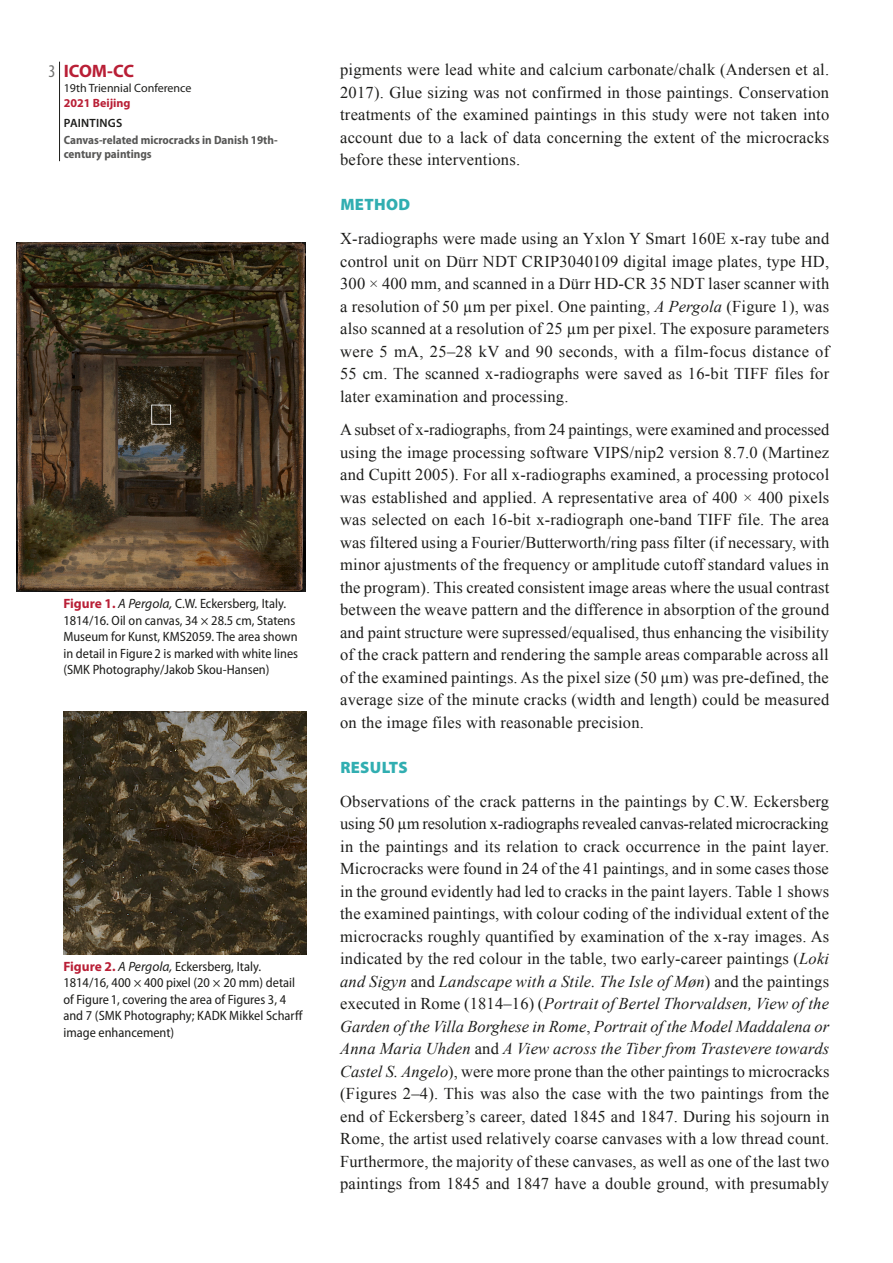
<style>
.page{position:relative;width:893px;height:1263px;background:#fff}
.page>*{position:absolute;margin:0;border:0;box-sizing:border-box;transform-origin:0 0}
.t1{font:700 18px "Myriad Pro";letter-spacing:-.015em;color:#b91f36}
.Tex-Corpo{font:16.5px/22.5px "Times New Roman";letter-spacing:.01em;color:#1d1d1b;text-align:justify}
.Tit{font:900 16.5px "Myriad Pro";letter-spacing:.02em;color:#31aeb1}
.Legenda-Imagem{font:semi-condensed 13.5px/16.5px "Myriad Pro";color:#1d1d1b}
.t2{font:700 semi-condensed 12px/13.5px "Myriad Pro";color:#575756}
.t3{font:12px "Myriad Pro";color:#1d1d1b}
.t4{font:700 12px "Myriad Pro";color:#b91f36}
.t5{font:600 12px "Myriad Pro";letter-spacing:.02em;color:#1d1d1b}
.s1{font-weight:400;font-stretch:condensed;color:#70706f}
.s2{font-weight:700;font-stretch:normal;color:#b91f36}
.s3{font-style:italic;font-stretch:normal}
.s4{font-style:italic}
</style>
<div class="page">
<hr style="left:59px;top:62px;width:1px;height:99px;background:#1d1d1b">
<img style="left:17px;top:242px;width:289px;height:350px">
<img style="left:63px;top:711px;width:243px;height:243px">
<p class="t1" style="left:48px;top:59px;width:87px"><span class="s1">3</span> ICOM-CC</p>
<p class="t3" style="left:64px;top:81px;width:129px">19th Triennial Conference</p>
<p class="t4" style="left:64px;top:95px;width:68px">2021 Beijing</p>
<p class="t5" style="left:64px;top:115px;width:60px">PAINTINGS</p>
<p class="t2" style="left:64px;top:133px;width:215px">Canvas-related microcracks in Danish 19th&shy;century paintings</p>
<p class="Legenda-Imagem" style="left:63px;top:595px;width:236px"><span class="s2">Figure 1.</span> <span class="s3">A Pergola,</span> C.W. Eckersberg, Italy.<br>1814/16. Oil on canvas, 34 <span class="s3">×</span> 28.5 cm, Statens Museum for Kunst, KMS2059. The area shown in detail in Figure 2 is marked with white lines (SMK Photography/Jakob Skou-Hansen)</p>
<p class="Legenda-Imagem" style="left:63px;top:958px;width:241px"><span class="s2">Figure 2.</span> <span class="s3">A Pergola,</span> Eckersberg, Italy.<br>1814/16, 400 <span class="s3">×</span> 400 pixel (20 <span class="s3">×</span> 20 mm) detail of Figure 1, covering the area of Figures 3, 4 and 7 (SMK Photography; KADK Mikkel Scharff image enhancement)</p>
<p class="Tex-Corpo" style="left:340px;top:58px;width:491px">pigments were lead white and calcium carbonate/chalk (Andersen et al.<br>2017). Glue sizing was not confirmed in those paintings. Conservation treatments of the examined paintings in this study were not taken into account due to a lack of data concerning the extent of the microcracks before these interventions.</p>
<p class="Tit" style="left:340px;top:194px;width:71px">METHOD</p>
<p class="Tex-Corpo" style="left:340px;top:227px;width:491px">X-radiographs were made using an Yxlon Y Smart 160E x-ray tube and control unit on Dürr NDT CRIP3040109 digital image plates, type HD, 300 × 400 mm, and scanned in a Dürr HD-CR 35 NDT laser scanner with a resolution of 50 µm per pixel. One painting, <span class="s4">A Pergola</span> (Figure 1), was also scanned at a resolution of 25 µm per pixel. The exposure parameters were 5 mA, 25–28 kV and 90 seconds, with a film-focus distance of 55 cm. The scanned x-radiographs were saved as 16-bit TIFF files for later examination and processing.</p>
<p class="Tex-Corpo" style="left:340px;top:418px;width:491px">A subset of x-radiographs, from 24 paintings, were examined and processed using the image processing software VIPS/nip2 version 8.7.0 (Martinez and Cupitt 2005). For all x-radiographs examined, a processing protocol was established and applied. A representative area of 400 × 400 pixels was selected on each 16-bit x-radiograph one-band TIFF file. The area was filtered using a Fourier/Butterworth/ring pass filter (if necessary, with minor ajustments of the frequency or amplitude cutoff standard values in the program). This created consistent image areas where the usual contrast between the weave pattern and the difference in absorption of the ground and paint structure were supressed/equalised, thus enhancing the visibility of the crack pattern and rendering the sample areas comparable across all of the examined paintings. As the pixel size (50 µm) was pre-defined, the average size of the minute cracks (width and length) could be measured on the image files with reasonable precision.</p>
<p class="Tit" style="left:340px;top:756px;width:69px">RESULTS</p>
<p class="Tex-Corpo" style="left:340px;top:789px;width:491px">Observations of the crack patterns in the paintings by C.W. Eckersberg using 50 µm resolution x-radiographs revealed canvas-related microcracking in the paintings and its relation to crack occurrence in the paint layer.<br>Microcracks were found in 24 of the 41 paintings, and in some cases those in the ground evidently had led to cracks in the paint layers. Table 1 shows the examined paintings, with colour coding of the individual extent of the microcracks roughly quantified by examination of the x-ray images. As indicated by the red colour in the table, two early-career paintings (<span class="s4">Loki and Sigyn</span> and <span class="s4">Landscape with a Stile. The Isle of Møn</span>) and the paintings executed in Rome (1814–16) (<span class="s4">Portrait of Bertel Thorvaldsen, View of the Garden of the Villa Borghese in Rome</span>, <span class="s4">Portrait of the Model Maddalena or Anna Maria Uhden</span> and <span class="s4">A View across the Tiber from Trastevere towards Castel S. Angelo</span>), were more prone than the other paintings to microcracks (Figures 2–4). This was also the case with the two paintings from the end of Eckersberg’s career, dated 1845 and 1847. During his sojourn in Rome, the artist used relatively coarse canvases with a low thread count.<br>Furthermore, the majority of these canvases, as well as one of the last two paintings from 1845 and 1847 have a double ground, with presumably</p>
</div>
